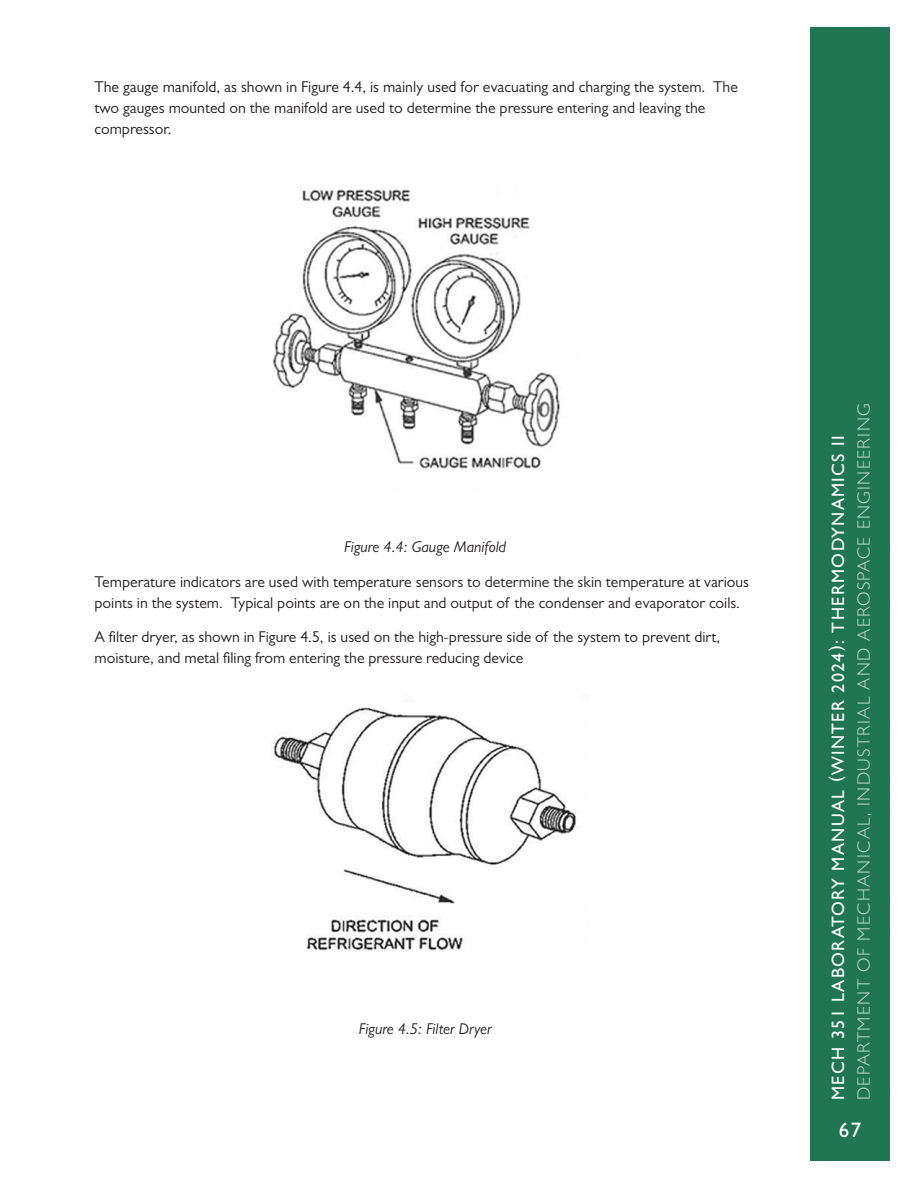
<style>
.page{position:relative;width:918px;height:1188px;background:#fff}
.page>*{position:absolute;margin:0;border:0;box-sizing:border-box;transform-origin:0 0}
.t1{font:500 21px "Gill Sans MT Pro";color:#fff}
.t2{font:300 18px/25.5px "Gill Sans MT Pro";letter-spacing:.075em;color:#cbd8cf}
.t3{font:15.75px/21px "Gill Sans MT Pro";color:#231f20}
.t4{font:italic 15.75px "Gill Sans MT Pro";color:#231f20}
.s1{font-weight:500;color:#fff}
.s2{font-family:"Gill Sans";font-weight:400;color:#fff}
</style>
<div class="page">
<div style="left:810px;top:27px;width:80px;height:1134px;background:#207552"></div>
<img style="left:272px;top:189px;width:288px;height:280px">
<img style="left:274px;top:707px;width:302px;height:244px">
<p class="t3" style="left:94px;top:76px;width:645px">The gauge manifold, as shown in Figure 4.4, is mainly used for evacuating and charging the system. The two gauges mounted on the manifold are used to determine the pressure entering and leaving the compressor.</p>
<p class="t4" style="left:344px;top:538px;width:163px">Figure 4.4: Gauge Manifold</p>
<p class="t3" style="left:94px;top:571px;width:656px">Temperature indicators are used with temperature sensors to determine the skin temperature at various points in the system. Typical points are on the input and output of the condenser and evaporator coils.</p>
<p class="t3" style="left:94px;top:626px;width:627px">A filter dryer, as shown in Figure 4.5, is used on the high-pressure side of the system to prevent dirt, moisture, and metal filing from entering the pressure reducing device</p>
<p class="t4" style="left:359px;top:1019px;width:135px">Figure 4.5: Filter Dryer</p>
<p class="t2" style="left:825px;top:1100px;width:698px;rotate:-90deg"><span class="s1">MECH 351 LABORATORY MANUAL </span><sup>(</sup><span class="s2">WINTER</span> <span class="s1">202</span><span class="s2">4</span><sup>)</sup><span class="s1">: THERMODYNAMICS II<br></span>DEPARTMENT OF MECHANICAL, INDUSTRIAL AND AEROSPACE ENGINEERING</p>
<h1 class="t1" style="left:839px;top:1118px;width:24px">67</h1>
</div>
